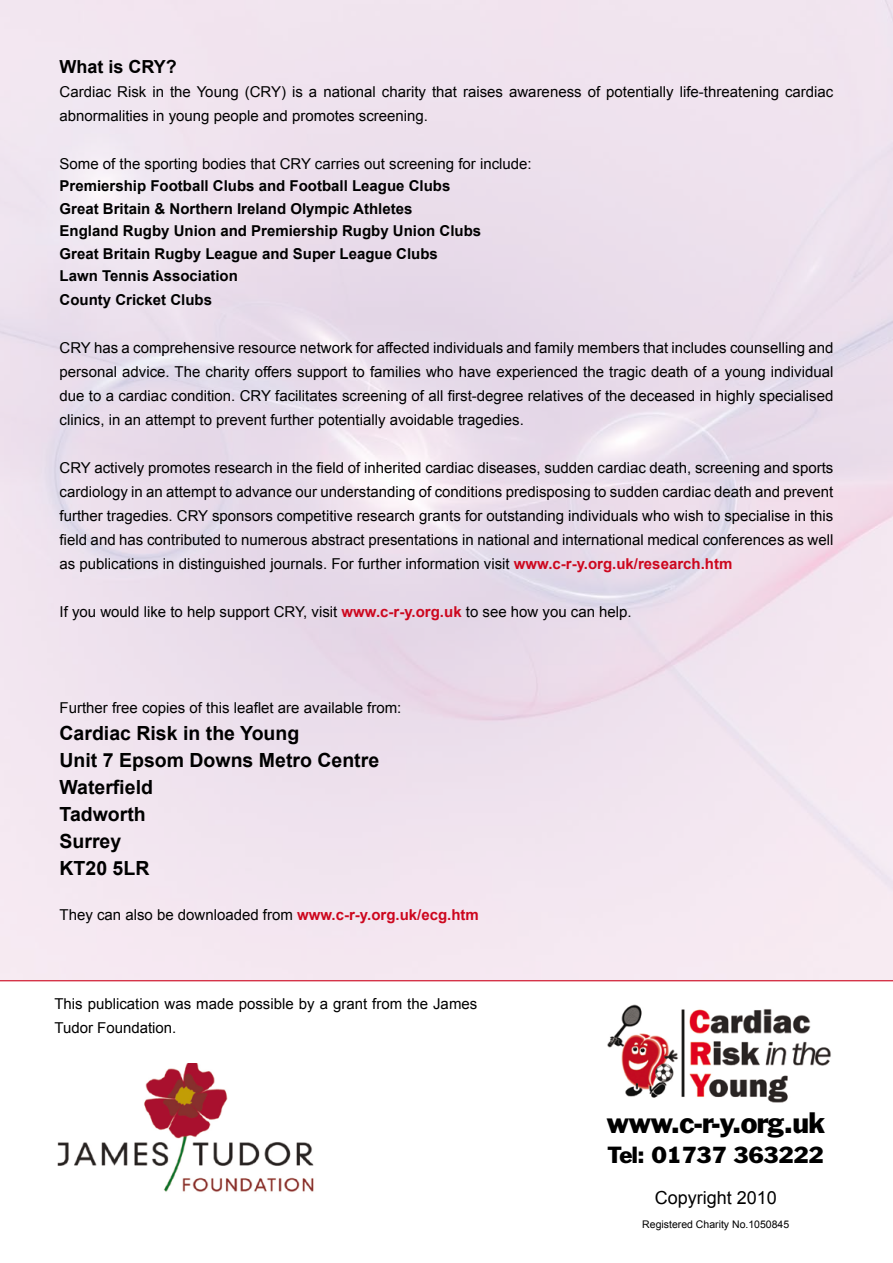
<style>
.page{position:relative;width:893px;height:1263px;background:#fff}
.page>*{position:absolute;margin:0;border:0;box-sizing:border-box;transform-origin:0 0}
.t1{font:27.3px "Franklin Gothic";letter-spacing:-.03em;color:#000}
.t2{font:21.6px "Franklin Gothic";letter-spacing:-.03em;color:#000}
.t3{font:700 19.5px/27px "Arial";color:#000}
.t4{font:18px "Arial";color:#000}
.t5{font:700 18px "Arial";color:#000}
.t6{font:15px/24px "Arial";color:#000}
.t7{font:700 15px/22.5px "Arial";color:#000}
.t8{font:10.5px "Arial";color:#000}
.s1{font-weight:700;color:#cd071e}
</style>
<div class="page">
<hr style="left:0;top:980px;width:893px;height:1px;background:#cd071e">
<img style="left:607px;top:1004px;width:224px;height:99px">
<img style="left:57px;top:1063px;width:257px;height:129px">
<p class="t5" style="left:60px;top:56px;width:119px">What is CRY?</p>
<p class="t6" style="left:60px;top:79px;width:775px">Cardiac Risk in the Young (CRY) is a national charity that raises awareness of potentially life-threatening cardiac abnormalities in young people and promotes screening.</p>
<p class="t6" style="left:60px;top:151px;width:474px">Some of the sporting bodies that CRY carries out screening for include:</p>
<p class="t7" style="left:60px;top:175px;width:423px">Premiership Football Clubs and Football League Clubs Great Britain &amp; Northern Ireland Olympic Athletes<br>England Rugby Union and Premiership Rugby Union Clubs Great Britain Rugby League and Super League Clubs<br>Lawn Tennis Association</p>
<p class="t7" style="left:60px;top:289px;width:154px">County Cricket Clubs</p>
<p class="t6" style="left:60px;top:336px;width:775px;text-align:justify">CRY has a comprehensive resource network for affected individuals and family members that includes counselling and personal advice. The charity offers support to families who have experienced the tragic death of a young individual due to a cardiac condition. CRY facilitates screening of all first-degree relatives of the deceased in highly specialised clinics, in an attempt to prevent further potentially avoidable tragedies.</p>
<p class="t6" style="left:60px;top:456px;width:775px;text-align:justify">CRY actively promotes research in the field of inherited cardiac diseases, sudden cardiac death, screening and sports cardiology in an attempt to advance our understanding of conditions predisposing to sudden cardiac death and prevent further tragedies. CRY sponsors competitive research grants for outstanding individuals who wish to specialise in this field and has contributed to numerous abstract presentations in national and international medical conferences as well as publications in distinguished journals. For further information visit <span class="s1">www.c-r-y.org.uk/research.htm</span></p>
<p class="t6" style="left:60px;top:600px;width:574px">If you would like to help support CRY, visit <span class="s1">www.c-r-y.org.uk</span> to see how you can help.</p>
<p class="t6" style="left:60px;top:696px;width:343px">Further free copies of this leaflet are available from:</p>
<h3 class="t3" style="left:60px;top:720px;width:321px">Cardiac Risk in the Young<br>Unit 7 Epsom Downs Metro Centre<br>Waterfield<br>Tadworth<br>Surrey<br>KT20 5LR</h3>
<p class="t6" style="left:60px;top:903px;width:421px">They can also be downloaded from <span class="s1">www.c-r-y.org.uk/ecg.htm</span></p>
<p class="t6" style="left:54px;top:992px;width:424px">This publication was made possible by a grant from the James<br>Tudor Foundation.</p>
<h1 class="t1" style="left:607px;top:1105px;width:220px">www.c-r-y.org.uk</h1>
<h2 class="t2" style="left:608px;top:1141px;width:218px">Tel: 01737 363222</h2>
<p class="t4" style="left:655px;top:1187px;width:124px">Copyright 2010</p>
<p class="t8" style="left:642px;top:1218px;width:149px">Registered Charity No.1050845</p>
</div>
